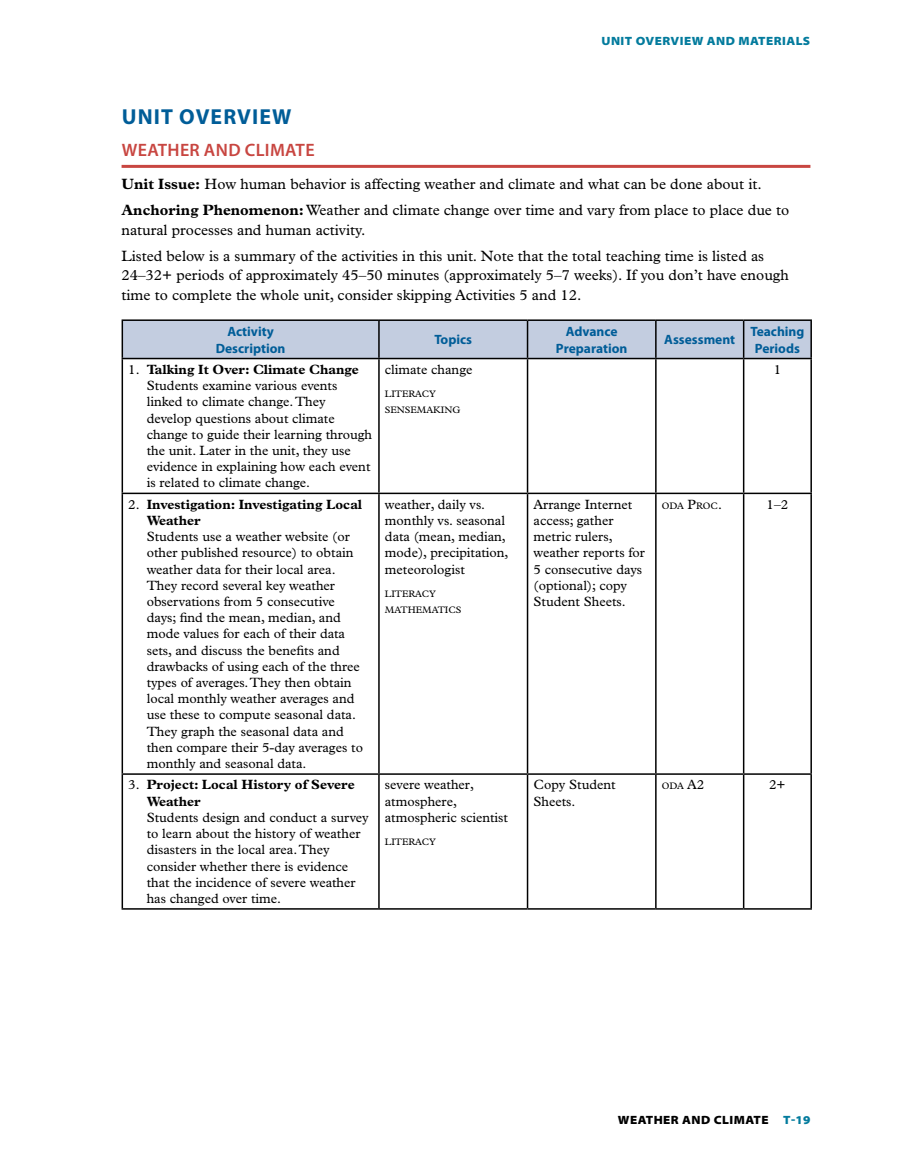
<style>
.page{position:relative;width:905px;height:1175px;background:#fff}
.page>*{position:absolute;margin:0;border:0;box-sizing:border-box;transform-origin:0 0}
.t1{font:700 21.75px "Myriad Pro";letter-spacing:.05em;color:#005d98}
.t2{font:600 18px "Myriad Pro";letter-spacing:.02em;color:#c84641}
.t3{font:15px/26.2px "Plantin Std";color:#000}
.t4{font:13.5px/16.2px "Plantin Std";color:#000}
.t5{font:700 13.5px/16.2px "Plantin Std";color:#000}
.t6{font:700 13.5px/16.2px "Myriad Pro";color:#005d98;text-align:center}
.t7{font:900 semi-expanded 12px "Myriad Pro";letter-spacing:.035em;color:#037b9d}
.t8{font:900 semi-expanded 12px "Myriad Pro";letter-spacing:.035em;color:#000}
.t9{font:9.45px/16.2px "Plantin Std";color:#000}
.s1{font-weight:700}
.s2{font-weight:400}
.s3{font-size:13.5px}
.s4{color:#037b9d}
</style>
<div class="page">
<hr style="left:122px;top:165px;width:688px;height:3px;background:#c84641">
<div style="left:123px;top:321px;width:687px;height:37px;background:#c3cde0"></div>
<hr style="left:122px;top:319px;width:257px;height:2px;background:#000">
<hr style="left:122px;top:321px;width:1px;height:37px;background:#000">
<hr style="left:379px;top:319px;width:148px;height:2px;background:#000">
<hr style="left:378px;top:321px;width:2px;height:37px;background:#000">
<hr style="left:527px;top:319px;width:129px;height:2px;background:#000">
<hr style="left:526px;top:321px;width:2px;height:37px;background:#000">
<hr style="left:656px;top:319px;width:87px;height:2px;background:#000">
<hr style="left:655px;top:321px;width:1px;height:37px;background:#000">
<hr style="left:743px;top:319px;width:69px;height:2px;background:#000">
<hr style="left:742px;top:321px;width:2px;height:37px;background:#000">
<hr style="left:810px;top:321px;width:2px;height:37px;background:#000">
<hr style="left:122px;top:358px;width:257px;height:1px;background:#000">
<hr style="left:122px;top:359px;width:1px;height:133px;background:#000">
<hr style="left:379px;top:358px;width:148px;height:1px;background:#000">
<hr style="left:378px;top:359px;width:2px;height:133px;background:#000">
<hr style="left:527px;top:358px;width:129px;height:1px;background:#000">
<hr style="left:526px;top:359px;width:2px;height:133px;background:#000">
<hr style="left:656px;top:358px;width:87px;height:1px;background:#000">
<hr style="left:655px;top:359px;width:1px;height:133px;background:#000">
<hr style="left:743px;top:358px;width:69px;height:1px;background:#000">
<hr style="left:742px;top:359px;width:2px;height:133px;background:#000">
<hr style="left:810px;top:359px;width:2px;height:133px;background:#000">
<hr style="left:122px;top:492px;width:257px;height:2px;background:#000">
<hr style="left:122px;top:494px;width:1px;height:279px;background:#000">
<hr style="left:379px;top:492px;width:148px;height:2px;background:#000">
<hr style="left:378px;top:494px;width:2px;height:279px;background:#000">
<hr style="left:527px;top:492px;width:129px;height:2px;background:#000">
<hr style="left:526px;top:494px;width:2px;height:279px;background:#000">
<hr style="left:656px;top:492px;width:87px;height:2px;background:#000">
<hr style="left:655px;top:494px;width:1px;height:279px;background:#000">
<hr style="left:743px;top:492px;width:69px;height:2px;background:#000">
<hr style="left:742px;top:494px;width:2px;height:279px;background:#000">
<hr style="left:810px;top:494px;width:2px;height:279px;background:#000">
<hr style="left:122px;top:773px;width:257px;height:2px;background:#000">
<hr style="left:122px;top:775px;width:1px;height:133px;background:#000">
<hr style="left:379px;top:773px;width:148px;height:2px;background:#000">
<hr style="left:378px;top:775px;width:2px;height:133px;background:#000">
<hr style="left:527px;top:773px;width:129px;height:2px;background:#000">
<hr style="left:526px;top:775px;width:2px;height:133px;background:#000">
<hr style="left:656px;top:773px;width:87px;height:2px;background:#000">
<hr style="left:655px;top:775px;width:1px;height:133px;background:#000">
<hr style="left:743px;top:773px;width:69px;height:2px;background:#000">
<hr style="left:742px;top:775px;width:2px;height:133px;background:#000">
<hr style="left:810px;top:775px;width:2px;height:133px;background:#000">
<hr style="left:122px;top:908px;width:257px;height:1px;background:#000">
<hr style="left:379px;top:908px;width:148px;height:1px;background:#000">
<hr style="left:527px;top:908px;width:129px;height:1px;background:#000">
<hr style="left:656px;top:908px;width:87px;height:1px;background:#000">
<hr style="left:743px;top:908px;width:69px;height:1px;background:#000">
<p class="t7" style="left:601px;top:34px;width:210px">UNIT OVERVIEW AND MATERIALS</p>
<h1 class="t1" style="left:122px;top:105px;width:171px">UNIT OVERVIEW</h1>
<h2 class="t2" style="left:122px;top:140px;width:194px">WEATHER AND CLIMATE</h2>
<p class="t3" style="left:122px;top:171px;width:669px"><span class="s1">Unit Issue:</span> How human behavior is affecting weather and climate and what can be done about it.<br><span class="s1">Anchoring Phenomenon:</span> Weather and climate change over time and vary from place to place due to</p>
<p class="t3" style="left:122px;top:217px;width:644px">natural processes and human activity.<br>Listed below is a summary of the activities in this unit. Note that the total teaching time is listed as</p>
<p class="t3" style="left:122px;top:266px;width:668px;line-height:19.5px">24–32+ periods of approximately 45–50 minutes (approximately 5–7 weeks). If you don’t have enough time to complete the whole unit, consider skipping Activities 5 and 12.</p>
<p class="t6" style="left:216px;top:324px;width:71px">Activity<br>Description</p>
<p class="t6" style="left:434px;top:332px;width:39px">Topics</p>
<p class="t6" style="left:556px;top:324px;width:73px">Advance<br>Preparation</p>
<p class="t6" style="left:664px;top:332px;width:72px">Assessment</p>
<p class="t6" style="left:750px;top:324px;width:56px">Teaching<br>Periods</p>
<p class="t4" style="left:147px;top:361px;width:227px;text-indent:-18px">1. <span class="s1">Talking It Over: Climate Change </span>Students examine various events linked to climate change. They develop questions about climate change to guide their learning through the unit. Later in the unit, they use evidence in explaining how each event is related to climate change.</p>
<p class="t4" style="left:385px;top:361px;width:89px">climate change</p>
<p class="t4" style="left:773px;top:361px;width:9px">1</p>
<p class="t9" style="left:385px;top:386px;width:77px">LITERACY<br>SENSEMAKING</p>
<p class="t5" style="left:147px;top:496px;width:217px;text-indent:-18px"><span class="s2">2.</span> Investigation: Investigating Local<br>Weather</p>
<p class="t4" style="left:147px;top:528px;width:218px">Students use a weather website (or other published resource) to obtain weather data for their local area.<br>They record several key weather observations from 5 consecutive days; find the mean, median, and mode values for each of their data sets, and discuss the benefits and drawbacks of using each of the three types of averages. They then obtain local monthly weather averages and use these to compute seasonal data.<br>They graph the seasonal data and then compare their 5-day averages to monthly and seasonal data.</p>
<p class="t5" style="left:147px;top:776px;width:209px;text-indent:-18px"><span class="s2">3.</span> Project: Local History of Severe<br>Weather</p>
<p class="t4" style="left:147px;top:809px;width:223px">Students design and conduct a survey to learn about the history of weather disasters in the local area. They consider whether there is evidence that the incidence of severe weather has changed over time.</p>
<p class="t4" style="left:385px;top:496px;width:125px">weather, daily vs. monthly vs. seasonal data (mean, median, mode), precipitation, meteorologist</p>
<p class="t9" style="left:385px;top:585px;width:78px">LITERACY<br>MATHEMATICS</p>
<p class="t4" style="left:385px;top:777px;width:125px">severe weather, atmosphere, atmospheric scientist</p>
<p class="t9" style="left:385px;top:833px;width:53px">LITERACY</p>
<p class="t4" style="left:533px;top:496px;width:113px">Arrange Internet access; gather metric rulers, weather reports for<br>5 consecutive days (optional); copy<br>Student Sheets.</p>
<p class="t9" style="left:662px;top:497px;width:62px">ODA <span class="s3">P</span>ROC<span class="s3">.</span></p>
<p class="t4" style="left:766px;top:496px;width:23px">1–2</p>
<p class="t4" style="left:533px;top:777px;width:84px">Copy Student<br>Sheets.</p>
<p class="t9" style="left:662px;top:778px;width:44px">ODA <span class="s3">A2</span></p>
<p class="t4" style="left:769px;top:777px;width:18px">2+</p>
<p class="t8" style="left:618px;top:1113px;width:194px">WEATHER AND CLIMATE <span class="s4">T-19</span></p>
</div>
